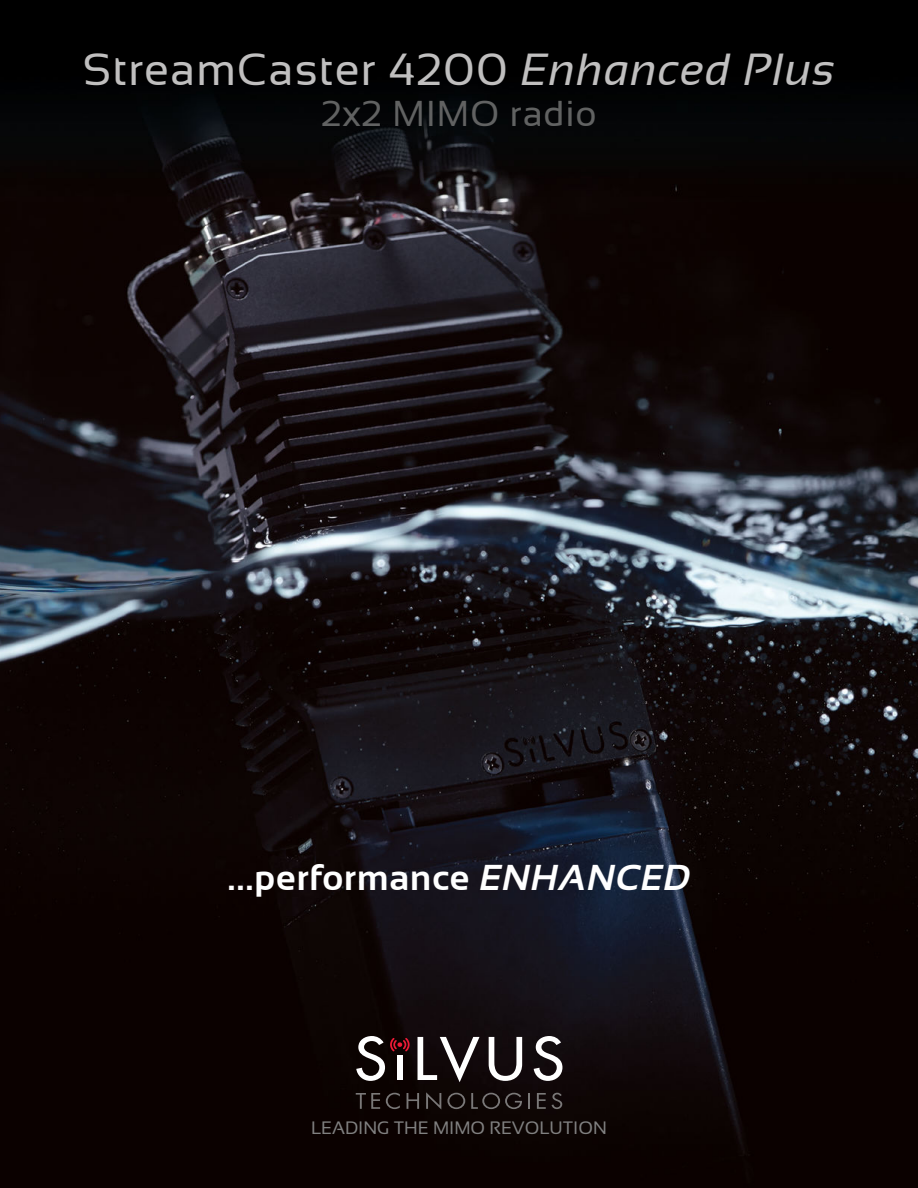
<style>
.page{position:relative;width:918px;height:1188px;background:#fff}
.page>*{position:absolute;margin:0;border:0;box-sizing:border-box;transform-origin:0 0}
.t1{font:45px "Sansation";letter-spacing:.025em;color:#c0bfbf}
.t2{font:700 36px "Sansation";letter-spacing:.025em;color:#fff}
.t3{font:36px "Sansation";letter-spacing:.025em;color:#616262}
.t4{font:18px "Sansation";color:#818181}
.s1{font-style:italic}
</style>
<div class="page">
<img style="left:0;top:0;width:918px;height:1188px">
<svg style="left:356px;top:1093px;width:24px;height:16px"></svg>
<svg style="left:386px;top:1093px;width:14px;height:16px"></svg>
<svg style="left:407px;top:1093px;width:12px;height:16px"></svg>
<svg style="left:426px;top:1092px;width:15px;height:18px"></svg>
<svg style="left:447px;top:1093px;width:18px;height:16px"></svg>
<svg style="left:471px;top:1093px;width:51px;height:16px"></svg>
<svg style="left:528px;top:1093px;width:2px;height:16px"></svg>
<svg style="left:537px;top:1093px;width:9px;height:16px"></svg>
<svg style="left:552px;top:1093px;width:10px;height:16px"></svg>
<svg style="left:418px;top:1037px;width:62px;height:45px"></svg>
<svg style="left:489px;top:1037px;width:33px;height:44px"></svg>
<svg style="left:534px;top:1036px;width:28px;height:45px"></svg>
<svg style="left:356px;top:1036px;width:54px;height:45px"></svg>
<p class="t1" style="left:83px;top:53px;width:754px">StreamCaster 4200 <span class="s1">Enhanced Plus</span></p>
<p class="t3" style="left:321px;top:100px;width:277px">2x2 MIMO radio</p>
<p class="t2" style="left:227px;top:864px;width:465px">...performance <span class="s1">ENHANCED</span></p>
<p class="t4" style="left:311px;top:1121px;width:297px">LEADING THE MIMO REVOLUTION</p>
</div>
